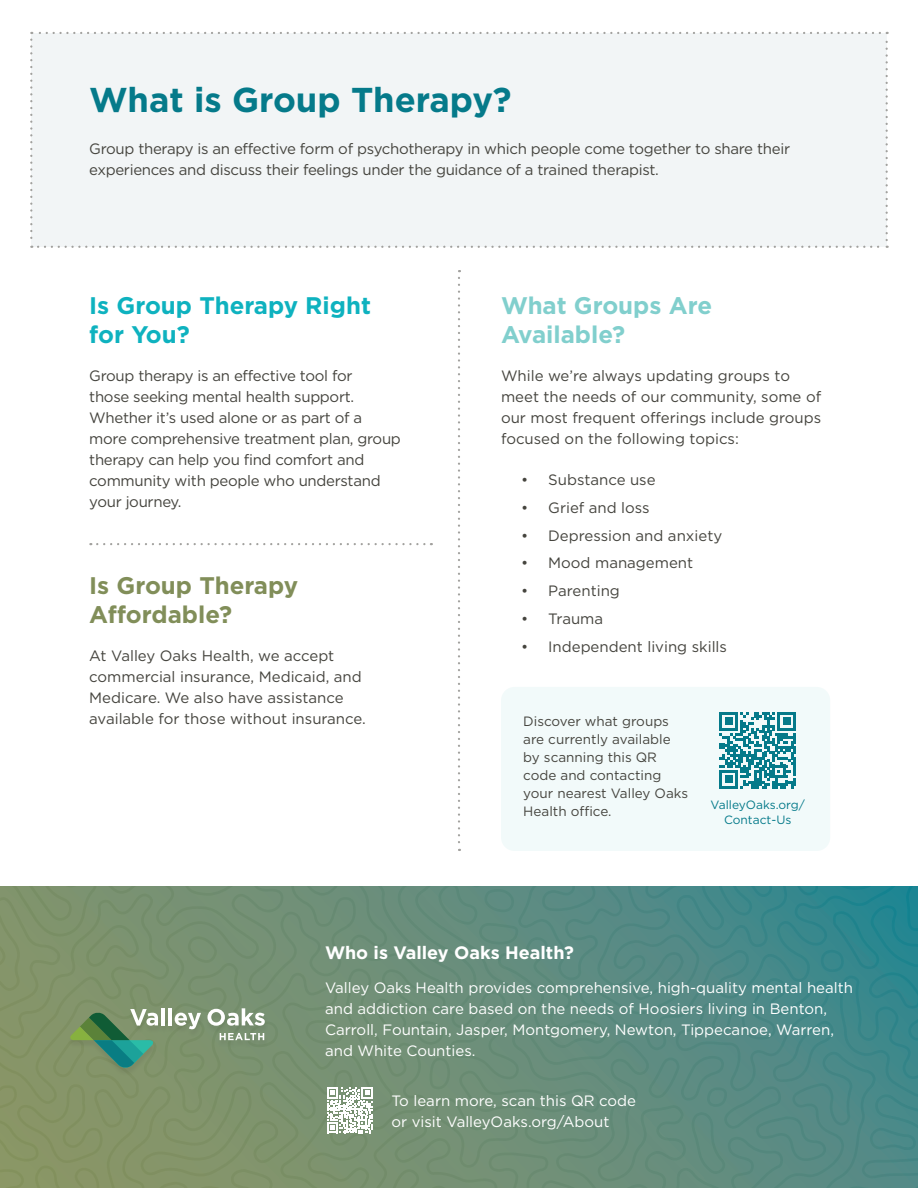
<style>
.page{position:relative;width:918px;height:1188px;background:#fff}
.page>*{position:absolute;margin:0;border:0;box-sizing:border-box;transform-origin:0 0}
.t1{font:700 34.5px "Gotham";color:#057a8a}
.t2{font:700 24px/28.8px "Gotham";color:#0eb2bf}
.t3{font:700 24px/28.8px "Gotham";color:#818e59}
.t4{font:700 24px/28.8px "Gotham";color:#81cfcd}
.t5{font:700 18px "Gotham";color:#fff}
.t6{font:15px/21px "Gotham";letter-spacing:-.02em;color:#45443e}
.t7{font:15px/21px "Gotham";color:#45443e}
.t8{font:15px/21px "Gotham";color:#fff}
.t9{font:13.5px/18px "Gotham";color:#45443e}
.t10{font:12px "Gotham";color:#057a8a}
</style>
<div class="page">
<div style="left:501px;top:687px;width:329px;height:164px;background:#f2fafa;border-radius:14px"></div>
<div style="left:31px;top:33px;width:856px;height:214px;background:#f2f5f6"></div>
<svg style="left:30px;top:40px;width:2px;height:208px"></svg>
<svg style="left:38px;top:246px;width:850px;height:2px"></svg>
<svg style="left:886px;top:32px;width:2px;height:208px"></svg>
<svg style="left:31px;top:32px;width:849px;height:2px"></svg>
<div style="left:606px;top:887px;width:27px;height:144px;background:#588b83"></div>
<div style="left:606px;top:1031px;width:27px;height:157px;background:#668d7d"></div>
<svg style="left:633px;top:887px;width:285px;height:301px;background:#4b8986"></svg>
<svg style="left:97px;top:543px;width:335px;height:2px"></svg>
<svg style="left:720px;top:712px;width:76px;height:77px"></svg>
<svg style="left:0;top:887px;width:606px;height:301px;background:#769174"></svg>
<svg style="left:458px;top:278px;width:2px;height:573px"></svg>
<p class="t1" style="left:89px;top:77px;width:424px">What is Group Therapy?</p>
<p class="t6" style="left:89px;top:138px;width:702px">Group therapy is an effective form of psychotherapy in which people come together to share their experiences and discuss their feelings under the guidance of a trained therapist.</p>
<p class="t2" style="left:89px;top:291px;width:283px">Is Group Therapy Right for You?</p>
<p class="t6" style="left:89px;top:365px;width:313px">Group therapy is an effective tool for<br>those seeking mental health support.<br>Whether it’s used alone or as part of a more comprehensive treatment plan, group therapy can help you find comfort and community with people who understand your journey.</p>
<p class="t3" style="left:89px;top:571px;width:210px">Is Group Therapy<br>Affordable?</p>
<p class="t7" style="left:89px;top:645px;width:278px">At Valley Oaks Health, we accept commercial insurance, Medicaid, and Medicare. We also have assistance available for those without insurance.</p>
<p class="t4" style="left:501px;top:291px;width:213px">What Groups Are<br>Available?</p>
<p class="t7" style="left:501px;top:365px;width:322px">While we’re always updating groups to meet the needs of our community, some of our most frequent offerings include groups focused on the following topics:</p>
<p class="t7" style="left:521px;top:469px;width:136px">• Substance use</p>
<p class="t7" style="left:521px;top:497px;width:130px">• Grief and loss</p>
<p class="t7" style="left:521px;top:525px;width:203px">• Depression and anxiety</p>
<p class="t7" style="left:521px;top:552px;width:174px">• Mood management</p>
<p class="t7" style="left:521px;top:580px;width:100px">• Parenting</p>
<p class="t6" style="left:521px;top:608px;width:83px">• Trauma</p>
<p class="t7" style="left:521px;top:636px;width:207px">• Independent living skills</p>
<p class="t9" style="left:523px;top:712px;width:166px">Discover what groups are currently available by scanning this QR code and contacting your nearest Valley Oaks<br>Health office.</p>
<p class="t10" style="left:711px;top:799px;width:96px">ValleyOaks.org/</p>
<p class="t10" style="left:724px;top:814px;width:69px">Contact-Us</p>
<p class="t5" style="left:325px;top:941px;width:250px">Who is Valley Oaks Health?</p>
<p class="t8" style="left:325px;top:977px;width:530px">Valley Oaks Health provides comprehensive, high-quality mental health and addiction care based on the needs of Hoosiers living in Benton, Carroll, Fountain, Jasper, Montgomery, Newton, Tippecanoe, Warren, and White Counties.</p>
<p class="t8" style="left:392px;top:1090px;width:246px">To learn more, scan this QR code or visit ValleyOaks.org/About</p>
</div>
